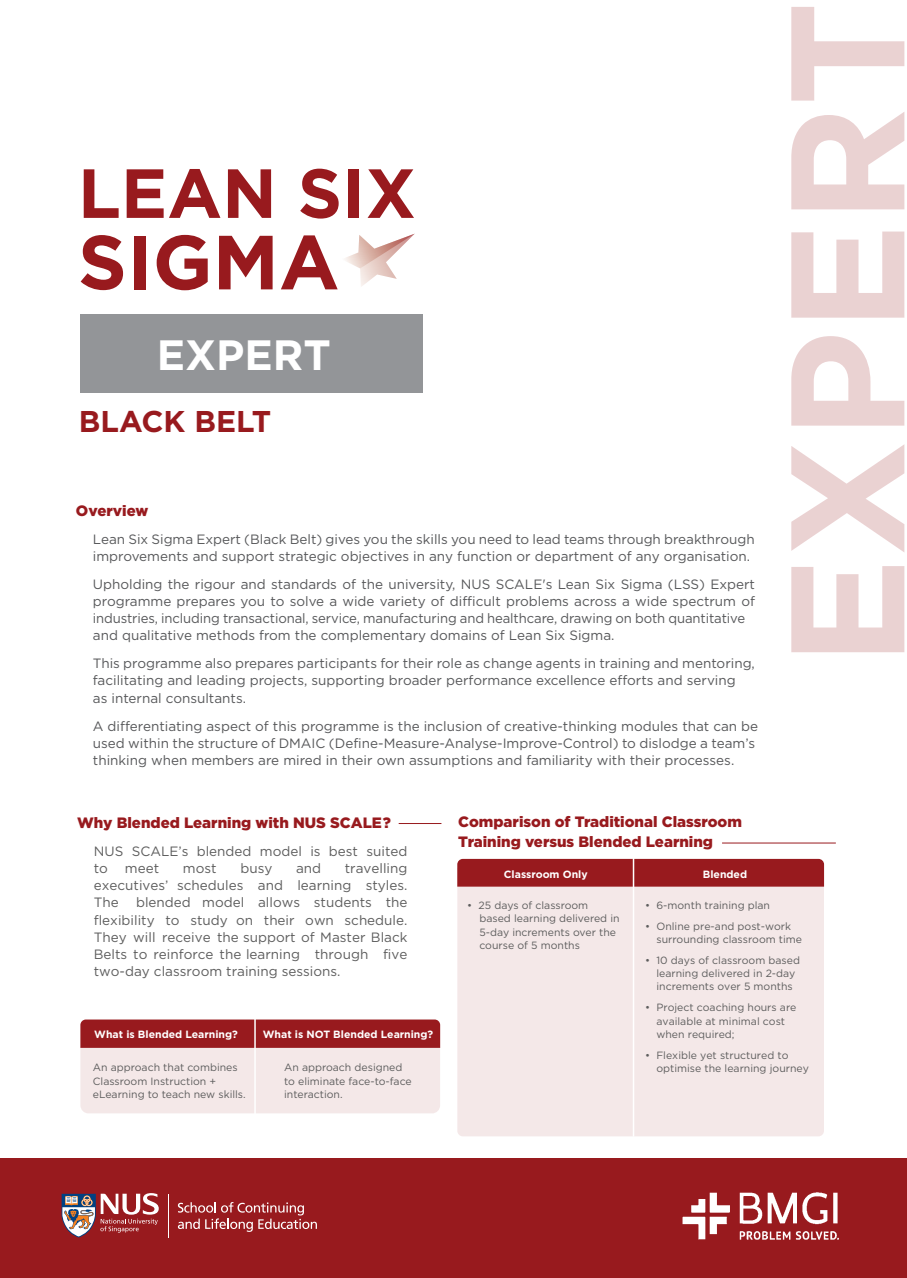
<style>
.page{position:relative;width:907px;height:1278px;background:#fff}
.page>*{position:absolute;margin:0;border:0;box-sizing:border-box;transform-origin:0 0}
.t1{font:700 76.5px "Gotham";color:#981a1e}
.t2{font:700 69.3px "Gotham";color:#981a1e}
.t3{font:700 42.3px "Gotham";color:#fff}
.t4{font:700 30px "Gotham";color:#981a1e}
.t5{font:900 15px/19.6px "Gotham";color:#981a1e}
.t6{font:13.5px/17.2px "Gotham";color:#57585a}
.t7{font:13.5px/17.1px "Gotham";color:#5d5d5d;text-align:justify}
.t8{font:10.5px/13.5px "Gotham";color:#5d5d5d}
.t9{font:700 10.5px "Gotham";color:#fff}
</style>
<div class="page">
<svg style="left:791px;top:566px;width:113px;height:86px"></svg>
<svg style="left:791px;top:445px;width:113px;height:107px"></svg>
<svg style="left:791px;top:336px;width:113px;height:89px"></svg>
<svg style="left:791px;top:231px;width:113px;height:86px"></svg>
<svg style="left:791px;top:112px;width:113px;height:97px"></svg>
<hr style="left:399px;top:823px;width:42px;height:1px;background:#981a1e">
<svg style="left:80px;top:1019px;width:360px;height:94px;background:#d8aaab"></svg>
<hr style="left:254px;top:1017px;width:2px;height:99px;background:#fff">
<hr style="left:722px;top:842px;width:114px;height:1px;background:#981a1e">
<div style="left:457px;top:886px;width:367px;height:250px;background:#f4e8e8"></div>
<div style="left:457px;top:858px;width:367px;height:28px;background:#981a1e"></div>
<hr style="left:633px;top:857px;width:1px;height:279px;background:#fff">
<div style="left:80px;top:314px;width:342px;height:78px;background:#939598"></div>
<svg style="left:345px;top:233px;width:70px;height:53px"></svg>
<div style="left:0;top:1157px;width:907px;height:120px;background:#981a1e"></div>
<svg style="left:62px;top:1193px;width:97px;height:44px"></svg>
<hr style="left:168px;top:1193px;width:1px;height:44px;background:#fff">
<svg style="left:178px;top:1202px;width:139px;height:29px"></svg>
<img style="left:682px;top:1192px;width:157px;height:48px">
<svg style="left:791px;top:7px;width:114px;height:94px"></svg>
<h2 class="t2" style="left:78px;top:153px;width:340px">LEAN SIX</h2>
<h1 class="t1" style="left:78px;top:218px;width:263px">SIGMA</h1>
<h3 class="t3" style="left:157px;top:331px;width:176px">EXPERT</h3>
<h3 class="t4" style="left:79px;top:403px;width:194px">BLACK BELT</h3>
<p class="t5" style="left:76px;top:500px;width:74px">Overview</p>
<p class="t6" style="left:93px;top:530px;width:663px">Lean Six Sigma Expert (Black Belt) gives you the skills you need to lead teams through breakthrough improvements and support strategic objectives in any function or department of any organisation.</p>
<p class="t6" style="left:93px;top:575px;width:663px">Upholding the rigour and standards of the university, NUS SCALE's Lean Six Sigma (LSS) Expert programme prepares you to solve a wide variety of difficult problems across a wide spectrum of industries, including transactional, service, manufacturing and healthcare, drawing on both quantitative and qualitative methods from the complementary domains of Lean Six Sigma.</p>
<p class="t6" style="left:93px;top:654px;width:663px">This programme also prepares participants for their role as change agents in training and mentoring, facilitating and leading projects, supporting broader performance excellence efforts and serving<br>as internal consultants.</p>
<p class="t6" style="left:93px;top:716px;width:667px">A differentiating aspect of this programme is the inclusion of creative-thinking modules that can be used within the structure of DMAIC (Define-Measure-Analyse-Improve-Control) to dislodge a team’s thinking when members are mired in their own assumptions and familiarity with their processes.</p>
<p class="t5" style="left:77px;top:812px;width:315px">Why Blended Learning with NUS SCALE?</p>
<p class="t7" style="left:94px;top:841px;width:315px">NUS SCALE’s blended model is best suited to</p>
<p class="t7" style="left:94px;top:859px;width:315px;text-indent:251px">travelling executives’ schedules and learning styles.<br>The</p>
<p class="t7" style="left:125px;top:859px;width:36px">meet</p>
<p class="t7" style="left:183px;top:859px;width:35px">most</p>
<p class="t7" style="left:240px;top:859px;width:33px">busy</p>
<p class="t7" style="left:296px;top:859px;width:27px">and</p>
<p class="t7" style="left:94px;top:893px;width:315px;text-indent:42px">blended model allows students the flexibility to study on their own schedule.<br>They will receive the support of Master Black Belts to reinforce the learning through five two-day classroom training sessions.</p>
<p class="t9" style="left:94px;top:1027px;width:145px">What is Blended Learning?</p>
<p class="t9" style="left:263px;top:1027px;width:172px">What is NOT Blended Learning?</p>
<p class="t8" style="left:93px;top:1060px;width:154px">An approach that combines<br>Classroom Instruction + eLearning to teach new skills.</p>
<p class="t8" style="left:284px;top:1060px;width:129px">An approach designed to eliminate face-to-face interaction.</p>
<p class="t5" style="left:458px;top:811px;width:285px">Comparison of Traditional Classroom<br>Training versus Blended Learning</p>
<p class="t9" style="left:504px;top:868px;width:85px">Classroom Only</p>
<p class="t9" style="left:703px;top:868px;width:46px">Blended</p>
<p class="t8" style="left:479px;top:898px;width:142px;text-indent:-12px">• 25 days of classroom based learning delivered in<br>5-day increments over the course of 5 months</p>
<p class="t8" style="left:645px;top:898px;width:126px">• 6-month training plan</p>
<p class="t8" style="left:656px;top:918px;width:147px;text-indent:-11px">• Online pre-and post-work surrounding classroom time</p>
<p class="t8" style="left:656px;top:953px;width:145px;text-indent:-11px">• 10 days of classroom based learning delivered in 2-day increments over 5 months</p>
<p class="t8" style="left:656px;top:1000px;width:141px;text-indent:-11px">• Project coaching hours are available at minimal cost when required;</p>
<p class="t8" style="left:656px;top:1048px;width:154px;text-indent:-11px">• Flexible yet structured to optimise the learning journey</p>
</div>
